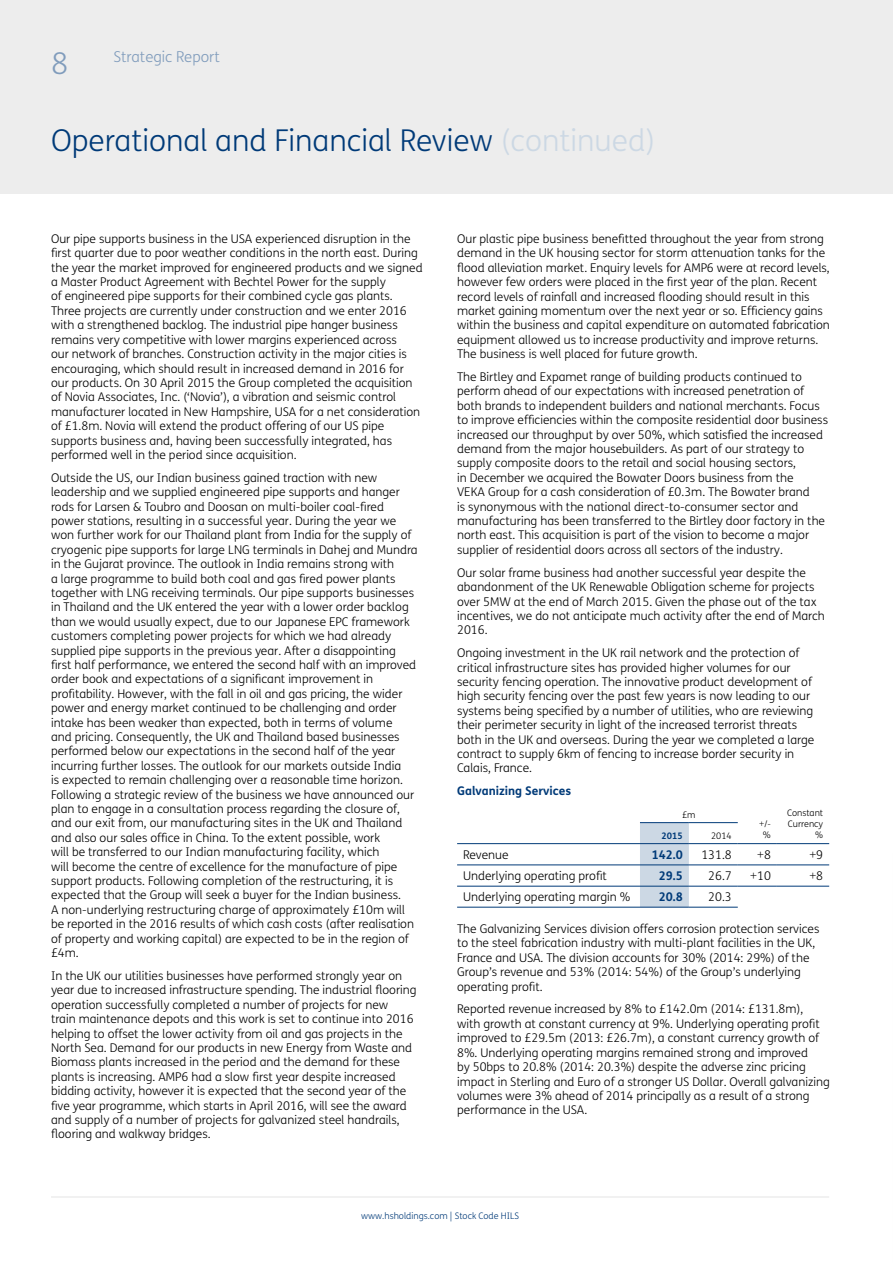
<style>
.page{position:relative;width:893px;height:1263px;background:#fff}
.page>*{position:absolute;margin:0;border:0;box-sizing:border-box;transform-origin:0 0}
.t1{font:300 30px "FS Me";color:#003a78}
.t2{font:300 30px "FS Me";color:#809cbc}
.t3{font:300 15px "FS Me";color:#809cbc}
.t4{font:300 12px/14.4px "FS Me";color:#000}
.t5{font:700 12px "FS Me";color:#003a78}
.t6{font:300 9px "FS Me";color:#003a78}
.t7{font:300 9px/10.8px "FS Me";color:#000;text-align:center}
.t8{font:700 9px "FS Me";color:#003a78}
.s1{color:#ccd8e4}
</style>
<div class="page">
<div style="left:0;top:0;width:893px;height:194px;background:#ededed"></div>
<hr style="left:51px;top:1196px;width:778px;height:2px;background:#ededed">
<div style="left:640px;top:823px;width:49px;height:84px;background:#ccd8e4"></div>
<hr style="left:640px;top:822px;width:49px;height:1px;background:#003a78">
<hr style="left:689px;top:822px;width:49px;height:1px;background:#003a78">
<hr style="left:457px;top:843px;width:183px;height:1px;background:#003a78">
<hr style="left:640px;top:843px;width:49px;height:1px;background:#003a78">
<hr style="left:689px;top:843px;width:49px;height:1px;background:#003a78">
<hr style="left:738px;top:843px;width:39px;height:1px;background:#003a78">
<hr style="left:777px;top:843px;width:52px;height:1px;background:#003a78">
<hr style="left:457px;top:864px;width:183px;height:1px;background:#003a78">
<hr style="left:640px;top:864px;width:49px;height:1px;background:#003a78">
<hr style="left:457px;top:886px;width:183px;height:1px;background:#003a78">
<hr style="left:457px;top:907px;width:183px;height:1px;background:#003a78">
<hr style="left:640px;top:886px;width:49px;height:1px;background:#003a78">
<hr style="left:640px;top:907px;width:49px;height:1px;background:#003a78">
<svg style="left:649px;top:853px;width:181px;height:55px"></svg>
<h1 class="t2" style="left:51px;top:43px;width:19px">8</h1>
<p class="t3" style="left:113px;top:47px;width:108px">Strategic Report</p>
<h1 class="t1" style="left:51px;top:119px;width:606px">Operational and Financial Review <span class="s1">(continued)</span></h1>
<p class="t4" style="left:51px;top:231px;width:373px">Our pipe supports business in the USA experienced disruption in the first quarter due to poor weather conditions in the north east. During the year the market improved for engineered products and we signed a Master Product Agreement with Bechtel Power for the supply<br>of engineered pipe supports for their combined cycle gas plants.<br>Three projects are currently under construction and we enter 2016 with a strengthened backlog. The industrial pipe hanger business remains very competitive with lower margins experienced across<br>our network of branches. Construction activity in the major cities is encouraging, which should result in increased demand in 2016 for our products. On 30 April 2015 the Group completed the acquisition of Novia Associates, Inc. (‘Novia’), a vibration and seismic control manufacturer located in New Hampshire, USA for a net consideration of £1.8m. Novia will extend the product offering of our US pipe supports business and, having been successfully integrated, has performed well in the period since acquisition.</p>
<p class="t4" style="left:51px;top:470px;width:368px">Outside the US, our Indian business gained traction with new leadership and we supplied engineered pipe supports and hanger rods for Larsen &amp; Toubro and Doosan on multi-boiler coal-fired power stations, resulting in a successful year. During the year we won further work for our Thailand plant from India for the supply of cryogenic pipe supports for large LNG terminals in Dahej and Mundra in the Gujarat province. The outlook in India remains strong with<br>a large programme to build both coal and gas fired power plants together with LNG receiving terminals. Our pipe supports businesses in Thailand and the UK entered the year with a lower order backlog than we would usually expect, due to our Japanese EPC framework customers completing power projects for which we had already supplied pipe supports in the previous year. After a disappointing first half performance, we entered the second half with an improved order book and expectations of a significant improvement in profitability. However, with the fall in oil and gas pricing, the wider power and energy market continued to be challenging and order intake has been weaker than expected, both in terms of volume<br>and pricing. Consequently, the UK and Thailand based businesses performed below our expectations in the second half of the year incurring further losses. The outlook for our markets outside India<br>is expected to remain challenging over a reasonable time horizon.<br>Following a strategic review of the business we have announced our plan to engage in a consultation process regarding the closure of, and our exit from, our manufacturing sites in the UK and Thailand and also our sales office in China. To the extent possible, work<br>will be transferred to our Indian manufacturing facility, which<br>will become the centre of excellence for the manufacture of pipe support products. Following completion of the restructuring, it is expected that the Group will seek a buyer for the Indian business.<br>A non-underlying restructuring charge of approximately £10m will be reported in the 2016 results of which cash costs (after realisation of property and working capital) are expected to be in the region of £4m.</p>
<p class="t4" style="left:51px;top:968px;width:367px">In the UK our utilities businesses have performed strongly year on year due to increased infrastructure spending. The industrial flooring operation successfully completed a number of projects for new<br>train maintenance depots and this work is set to continue into 2016 helping to offset the lower activity from oil and gas projects in the North Sea. Demand for our products in new Energy from Waste and Biomass plants increased in the period and the demand for these plants is increasing. AMP6 had a slow first year despite increased bidding activity, however it is expected that the second year of the five year programme, which starts in April 2016, will see the award and supply of a number of projects for galvanized steel handrails, flooring and walkway bridges.</p>
<p class="t4" style="left:457px;top:231px;width:374px">Our plastic pipe business benefitted throughout the year from strong demand in the UK housing sector for storm attenuation tanks for the flood alleviation market. Enquiry levels for AMP6 were at record levels, however few orders were placed in the first year of the plan. Recent record levels of rainfall and increased flooding should result in this market gaining momentum over the next year or so. Efficiency gains within the business and capital expenditure on automated fabrication equipment allowed us to increase productivity and improve returns.<br>The business is well placed for future growth.</p>
<p class="t4" style="left:457px;top:369px;width:372px">The Birtley and Expamet range of building products continued to perform ahead of our expectations with increased penetration of both brands to independent builders and national merchants. Focus to improve efficiencies within the composite residential door business increased our throughput by over 50%, which satisfied the increased demand from the major housebuilders. As part of our strategy to supply composite doors to the retail and social housing sectors,<br>in December we acquired the Bowater Doors business from the<br>VEKA Group for a cash consideration of £0.3m. The Bowater brand<br>is synonymous with the national direct-to-consumer sector and manufacturing has been transferred to the Birtley door factory in the north east. This acquisition is part of the vision to become a major supplier of residential doors across all sectors of the industry.</p>
<p class="t4" style="left:457px;top:565px;width:369px">Our solar frame business had another successful year despite the abandonment of the UK Renewable Obligation scheme for projects over 5MW at the end of March 2015. Given the phase out of the tax incentives, we do not anticipate much activity after the end of March 2016.</p>
<p class="t4" style="left:457px;top:645px;width:359px">Ongoing investment in the UK rail network and the protection of critical infrastructure sites has provided higher volumes for our security fencing operation. The innovative product development of high security fencing over the past few years is now leading to our systems being specified by a number of utilities, who are reviewing their perimeter security in light of the increased terrorist threats both in the UK and overseas. During the year we completed a large contract to supply 6km of fencing to increase border security in Calais, France.</p>
<p class="t5" style="left:457px;top:782px;width:116px">Galvanizing Services</p>
<p class="t7" style="left:682px;top:809px;width:15px">£m</p>
<p class="t7" style="left:759px;top:818px;width:13px">+/- %</p>
<p class="t7" style="left:787px;top:807px;width:38px;text-align:left">Constant<br>Currency</p>
<p class="t8" style="left:662px;top:829px;width:23px">2015</p>
<p class="t7" style="left:711px;top:830px;width:22px">2014</p>
<p class="t7" style="left:815px;top:829px;width:9px">%</p>
<p class="t4" style="left:463px;top:847px;width:47px">Revenue</p>
<p class="t5" style="left:652px;top:845px;width:33px">142.0</p>
<p class="t4" style="left:701px;top:847px;width:32px">131.8</p>
<p class="t4" style="left:757px;top:847px;width:15px">+8</p>
<p class="t4" style="left:809px;top:847px;width:15px">+9</p>
<p class="t4" style="left:463px;top:868px;width:145px">Underlying operating profit</p>
<p class="t5" style="left:659px;top:866px;width:26px">29.5</p>
<p class="t4" style="left:708px;top:868px;width:25px">26.7</p>
<p class="t4" style="left:750px;top:868px;width:22px">+10</p>
<p class="t4" style="left:809px;top:868px;width:15px">+8</p>
<p class="t4" style="left:463px;top:889px;width:169px">Underlying operating margin %</p>
<p class="t5" style="left:659px;top:888px;width:26px">20.8</p>
<p class="t4" style="left:708px;top:889px;width:25px">20.3</p>
<p class="t4" style="left:457px;top:921px;width:364px">The Galvanizing Services division offers corrosion protection services to the steel fabrication industry with multi-plant facilities in the UK, France and USA. The division accounts for 30% (2014: 29%) of the Group’s revenue and 53% (2014: 54%) of the Group’s underlying operating profit.</p>
<p class="t4" style="left:457px;top:1002px;width:374px">Reported revenue increased by 8% to £142.0m (2014: £131.8m), with growth at constant currency at 9%. Underlying operating profit improved to £29.5m (2013: £26.7m), a constant currency growth of 8%. Underlying operating margins remained strong and improved<br>by 50bps to 20.8% (2014: 20.3%) despite the adverse zinc pricing impact in Sterling and Euro of a stronger US Dollar. Overall galvanizing volumes were 3% ahead of 2014 principally as a result of a strong performance in the USA.</p>
<p class="t6" style="left:361px;top:1209px;width:160px">www.hsholdings.com | Stock Code HILS</p>
</div>
